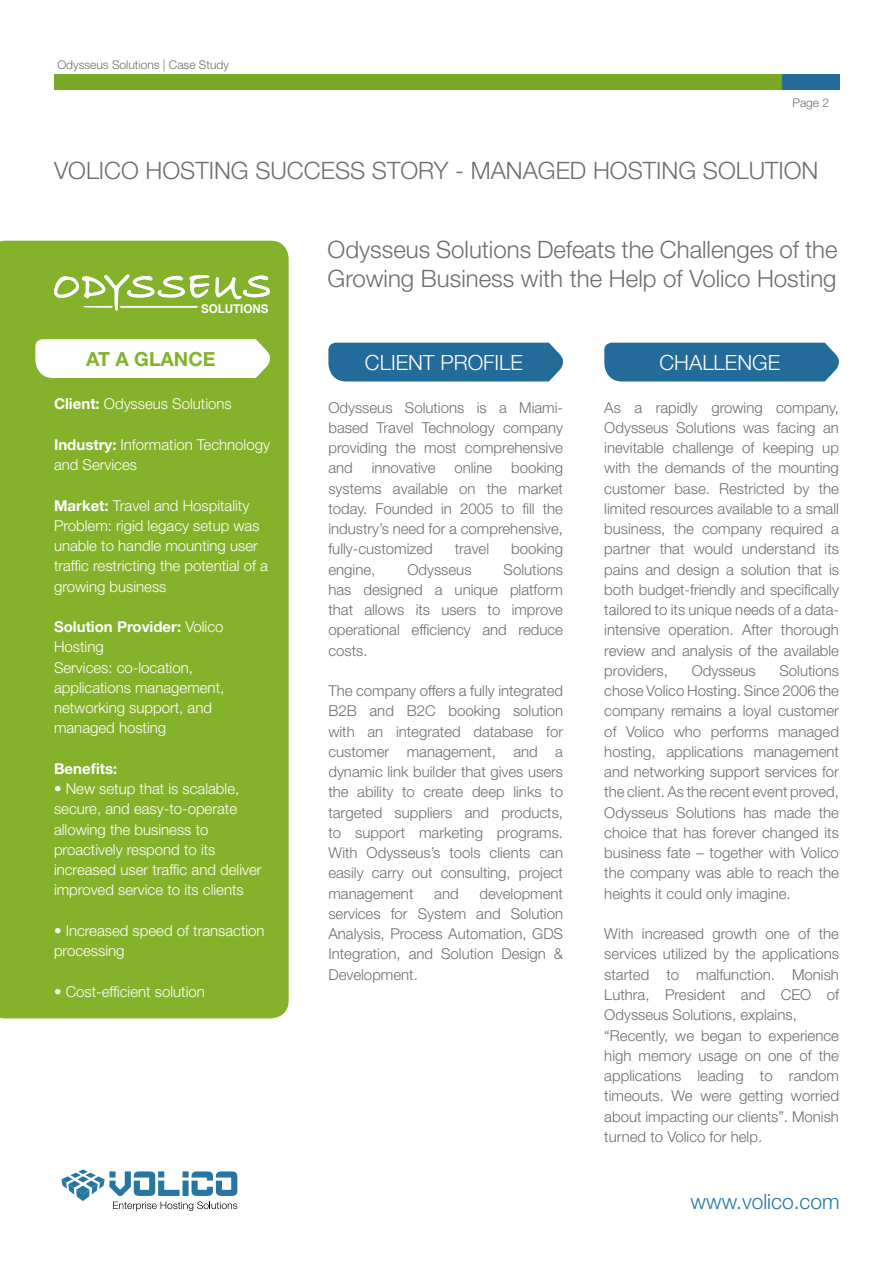
<style>
.page{position:relative;width:893px;height:1263px;background:#fff}
.page>*{position:absolute;margin:0;border:0;box-sizing:border-box;transform-origin:0 0}
.t1{font:300 24px/28.8px "Helvetica Neue LT Std";color:#6d6e71}
.t2{font:300 21px "Helvetica Neue LT Std";color:#fff}
.t3{font:300 21px "Helvetica Neue LT Std";color:#2675a2}
.t4{font:700 19.5px "Helvetica Neue LT Std";color:#85b22b}
.t5{font:300 15px/20.2px "Helvetica Neue LT Std";color:#6d6e71;text-align:justify}
.t6{font:300 15px/20.2px "Helvetica Neue LT Std";color:#fff}
.t7{font:700 15px "Helvetica Neue LT Std";color:#fff}
.t8{font:300 12px "Helvetica Neue LT Std";color:#6d6e71}
.t9{font:700 12px "Helvetica";color:#fff;scale:.96 1}
.s1{font-weight:700}
</style>
<div class="page">
<svg style="left:61px;top:1169px;width:176px;height:42px"></svg>
<img style="left:54px;top:75px;width:786px;height:14px">
<div style="left:0;top:241px;width:289px;height:777px;background:#85b22b"></div>
<svg style="left:215px;top:275px;width:55px;height:25px"></svg>
<svg style="left:54px;top:274px;width:155px;height:37px"></svg>
<div style="left:328px;top:343px;width:236px;height:38px;background:#236b98"></div>
<svg style="left:35px;top:339px;width:239px;height:39px"></svg>
<div style="left:604px;top:343px;width:235px;height:38px;background:#236b98"></div>
<p class="t8" style="left:57px;top:57px;width:173px">Odysseus Solutions | Case Study</p>
<p class="t8" style="left:792px;top:95px;width:38px">Page 2</p>
<h1 class="t1" style="left:54px;top:156px;width:125px">Volico Host</h1>
<h1 class="t1" style="left:209px;top:156px;width:418px">ing SUCCESS STORY - Managed Host</h1>
<h1 class="t1" style="left:656px;top:156px;width:164px">ing Solution</h1>
<p class="t9" style="left:201px;top:299px;width:72px">SOLUTIONS</p>
<h1 class="t1" style="left:328px;top:234px;width:511px">Odysseus Solutions Defeats the Challenges of the<br>Growing Business with the Help of Volico Hosting</h1>
<h3 class="t4" style="left:86px;top:347px;width:131px">AT A GLANCE</h3>
<h2 class="t2" style="left:365px;top:349px;width:103px">Client Prof</h2>
<h2 class="t2" style="left:494px;top:349px;width:28px">ile</h2>
<h2 class="t2" style="left:659px;top:349px;width:120px">Challenge</h2>
<p class="t6" style="left:54px;top:394px;width:179px"><span class="s1">Client:</span> Odysseus Solutions</p>
<p class="t6" style="left:54px;top:434px;width:218px"><span class="s1">Industry:</span> Information Technology and Services</p>
<p class="t6" style="left:54px;top:495px;width:215px"><span class="s1">Market:</span> Travel and Hospitality<br>Problem: rigid legacy setup was unable to handle mounting user traffic restricting the potential of a growing business</p>
<p class="t6" style="left:54px;top:616px;width:172px"><span class="s1">Solution Provider:</span> Volico<br>Hosting<br>Services: co-location, applications management, networking support, and managed hosting</p>
<p class="t7" style="left:54px;top:759px;width:65px">Benefits:</p>
<p class="t6" style="left:54px;top:778px;width:209px">• New setup that is scalable, secure, and easy-to-operate allowing the business to proactively respond to its increased user traffic and deliver improved service to its clients</p>
<p class="t6" style="left:54px;top:920px;width:212px">• Increased speed of transaction processing</p>
<p class="t6" style="left:54px;top:981px;width:152px">• Cost-efficient solution</p>
<p class="t5" style="left:328px;top:397px;width:236px">Odysseus Solutions is a Miami&shy;based Travel Technology company providing the most comprehensive and</p>
<p class="t5" style="left:328px;top:458px;width:236px;text-indent:183px">booking systems available on the market today. Founded in 2005 to fill the industry’s need for a comprehensive, fully-customized</p>
<p class="t5" style="left:372px;top:458px;width:65px">innovative</p>
<p class="t5" style="left:454px;top:458px;width:39px">online</p>
<p class="t5" style="left:455px;top:539px;width:36px">travel</p>
<p class="t5" style="left:511px;top:539px;width:53px">booking</p>
<p class="t5" style="left:328px;top:559px;width:236px;text-indent:175px">Solutions has designed a unique platform that allows its users to improve operational efficiency and reduce costs.</p>
<p class="t5" style="left:328px;top:680px;width:236px">The company offers a fully integrated B2B and B2C booking solution with an integrated database for customer management, and a dynamic link builder that gives users the ability to create deep links to targeted suppliers and products, to support marketing programs.<br>With Odysseus’s tools clients can easily carry out consulting, project management</p>
<p class="t5" style="left:328px;top:559px;width:48px">engine,</p>
<p class="t5" style="left:407px;top:559px;width:66px">Odysseus</p>
<p class="t5" style="left:328px;top:883px;width:236px;text-indent:151px">development services for System and Solution Analysis, Process Automation, GDS Integration, and Solution Design &amp; Development.</p>
<p class="t5" style="left:434px;top:883px;width:26px">and</p>
<p class="t5" style="left:604px;top:397px;width:236px">As a rapidly growing company, Odysseus Solutions was facing an inevitable challenge of keeping up with the demands of the mounting customer base. Restricted by the limited resources available to a small business, the company required a partner that would understand its pains and design a solution that is both budget-friendly and specifically tailored to its unique needs of a data&shy;intensive operation. After thorough review and analysis of the available providers,</p>
<p class="t5" style="left:604px;top:660px;width:236px;text-indent:175px">Solutions chose Volico Hosting. Since 2006 the company remains a loyal customer of Volico who performs managed hosting, applications management and networking support services for the client. As the recent event proved, Odysseus Solutions has made the choice that has forever changed its business fate – together with Volico the company was able to reach the heights it could only imagine.</p>
<p class="t5" style="left:604px;top:923px;width:236px;text-align:left">With increased growth one of the services utilized by the applications started to malfunction. Monish<br>Luthra, President and CEO of<br>Odysseus Solutions, explains, “Recently, we began to experience high memory usage on one of the applications leading to random timeouts. We were getting worried about impacting our clients”. Monish turned to Volico for help.</p>
<p class="t5" style="left:692px;top:660px;width:66px">Odysseus</p>
<h2 class="t3" style="left:691px;top:1188px;width:151px">www.volico.com</h2>
</div>
